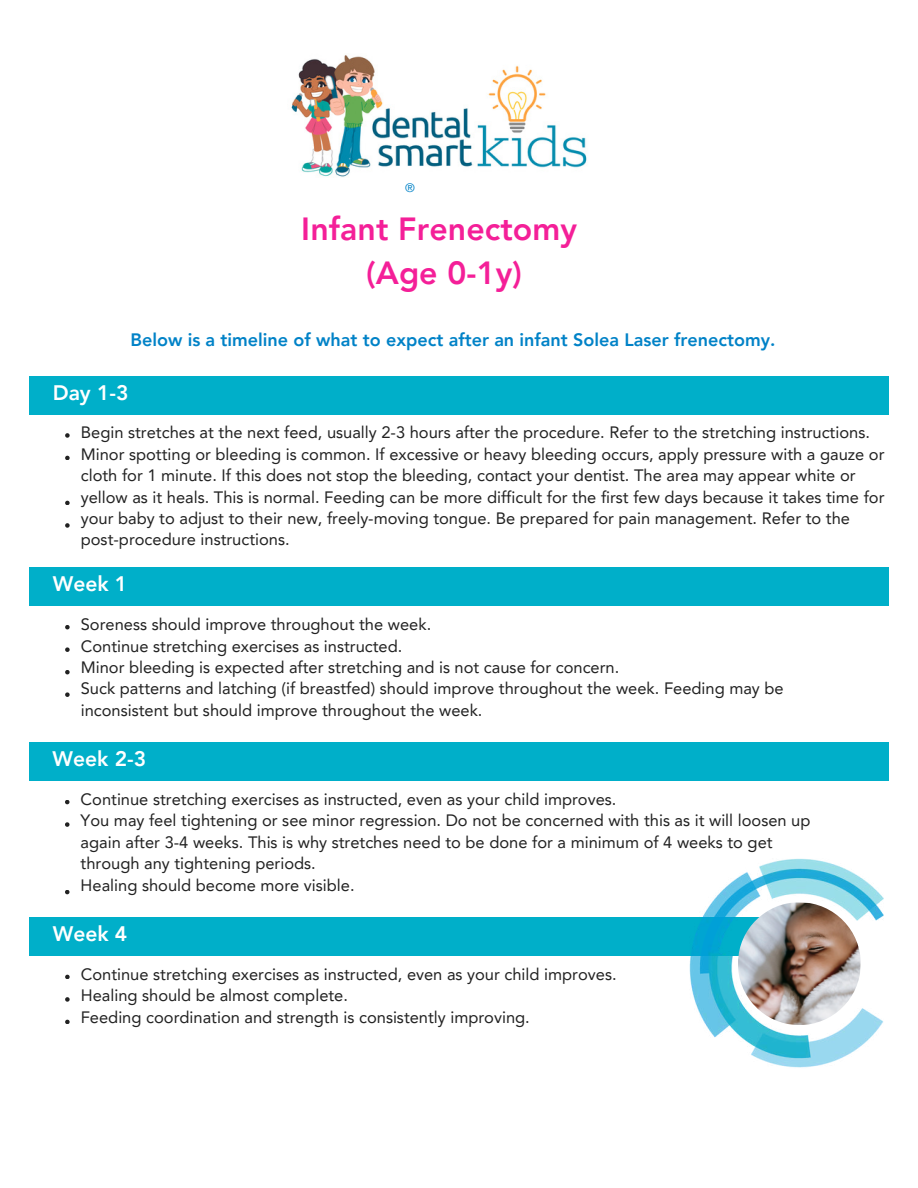
<style>
.page{position:relative;width:918px;height:1188px;background:#fff}
.page>*{position:absolute;margin:0;border:0;box-sizing:border-box;transform-origin:0 0}
.t1{font:800 31.95px/43.8px "Avenir LT Pro";letter-spacing:.005em;color:#f41f98;text-align:center}
.t2{font:800 21px "Avenir LT Pro";color:#fff}
.t3{font:800 18px "Avenir LT Pro";color:#0082c7}
.t4{font:16.5px/21.3px "Avenir LT Pro";color:#222}
.t5{font:12.15px "Avenir LT Pro";color:#0082c7}
</style>
<div class="page">
<div style="left:29px;top:376px;width:860px;height:39px;background:#00afc9"></div>
<div style="left:29px;top:568px;width:860px;height:38px;background:#00afc9"></div>
<div style="left:29px;top:743px;width:860px;height:38px;background:#00afc9"></div>
<div style="left:29px;top:917px;width:777px;height:39px;background:#00afc9"></div>
<svg style="left:65px;top:800px;width:4px;height:4px"></svg>
<svg style="left:65px;top:822px;width:4px;height:5px"></svg>
<svg style="left:65px;top:890px;width:4px;height:4px"></svg>
<svg style="left:65px;top:433px;width:5px;height:5px"></svg>
<svg style="left:65px;top:456px;width:5px;height:4px"></svg>
<svg style="left:65px;top:501px;width:5px;height:4px"></svg>
<svg style="left:65px;top:523px;width:5px;height:5px"></svg>
<svg style="left:65px;top:625px;width:5px;height:4px"></svg>
<svg style="left:65px;top:647px;width:5px;height:5px"></svg>
<svg style="left:65px;top:670px;width:5px;height:4px"></svg>
<svg style="left:65px;top:692px;width:5px;height:5px"></svg>
<svg style="left:65px;top:975px;width:5px;height:4px"></svg>
<svg style="left:65px;top:997px;width:5px;height:5px"></svg>
<svg style="left:65px;top:1020px;width:5px;height:4px"></svg>
<img style="left:690px;top:859px;width:194px;height:209px">
<img style="left:737px;top:902px;width:124px;height:123px">
<img style="left:291px;top:55px;width:296px;height:122px">
<p class="t5" style="left:405px;top:181px;width:11px">®</p>
<h1 class="t1" style="left:301px;top:207px;width:277px">Infant Frenectomy (Age 0-1y)</h1>
<p class="t3" style="left:130px;top:329px;width:646px">Below is a timeline of what to expect after an infant Solea Laser frenectomy.</p>
<p class="t2" style="left:53px;top:380px;width:77px">Day 1-3</p>
<p class="t4" style="left:81px;top:422px;width:805px">Begin stretches at the next feed, usually 2-3 hours after the procedure. Refer to the stretching instructions.<br>Minor spotting or bleeding is common. If excessive or heavy bleeding occurs, apply pressure with a gauze or cloth for 1 minute. If this does not stop the bleeding, contact your dentist. The area may appear white or yellow as it heals. This is normal. Feeding can be more difficult for the first few days because it takes time for your baby to adjust to their new, freely-moving tongue. Be prepared for pain management. Refer to the post-procedure instructions.</p>
<p class="t2" style="left:53px;top:572px;width:76px">Week 1</p>
<p class="t4" style="left:81px;top:614px;width:704px">Soreness should improve throughout the week.<br>Continue stretching exercises as instructed.<br>Minor bleeding is expected after stretching and is not cause for concern.<br>Suck patterns and latching (if breastfed) should improve throughout the week. Feeding may be inconsistent but should improve throughout the week.</p>
<p class="t2" style="left:53px;top:747px;width:95px">Week 2-3</p>
<p class="t4" style="left:81px;top:789px;width:731px">Continue stretching exercises as instructed, even as your child improves.<br>You may feel tightening or see minor regression. Do not be concerned with this as it will loosen up again after 3-4 weeks. This is why stretches need to be done for a minimum of 4 weeks to get through any tightening periods.<br>Healing should become more visible.</p>
<p class="t2" style="left:53px;top:921px;width:76px">Week 4</p>
<p class="t4" style="left:81px;top:963px;width:537px">Continue stretching exercises as instructed, even as your child improves.<br>Healing should be almost complete.<br>Feeding coordination and strength is consistently improving.</p>
</div>
